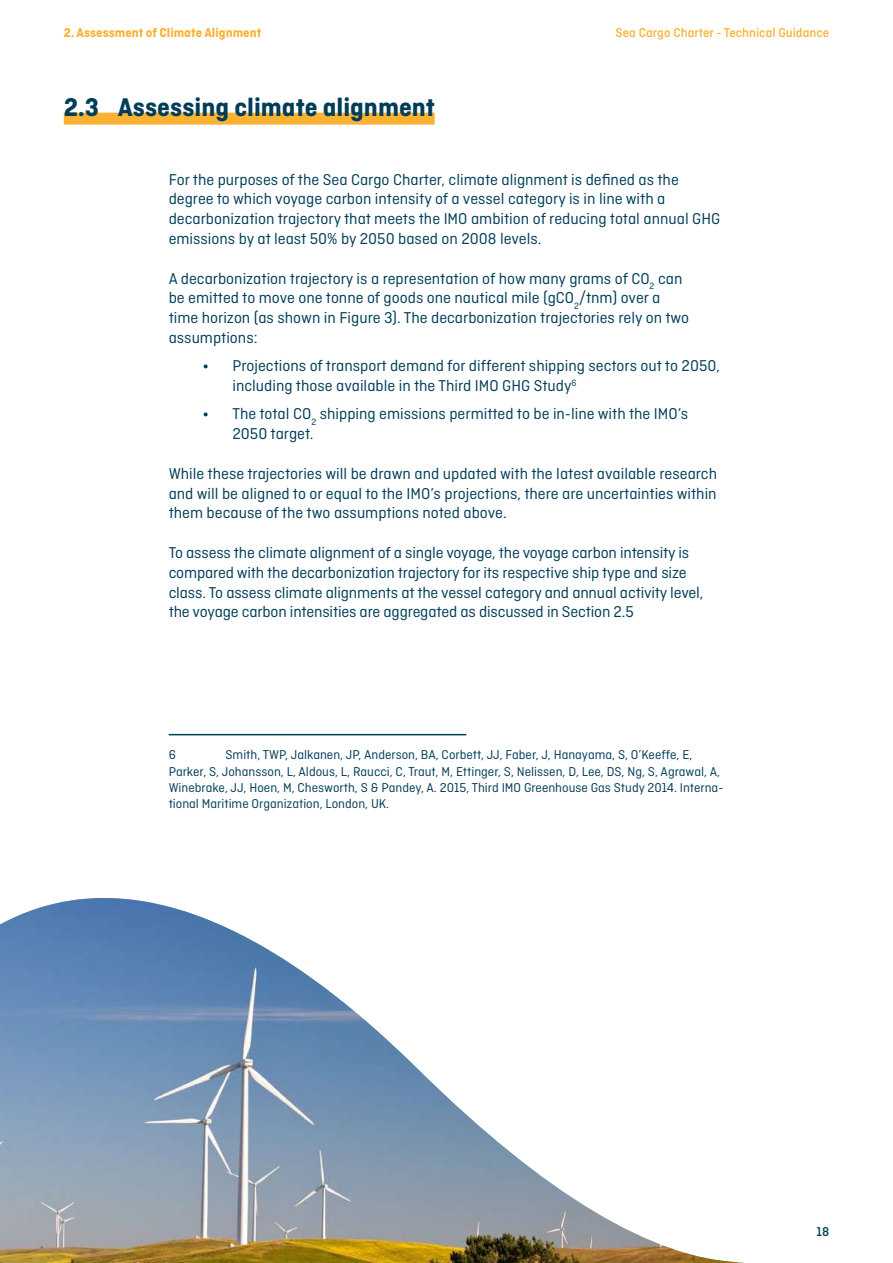
<style>
.page{position:relative;width:893px;height:1263px;background:#fff}
.page>*{position:absolute;margin:0;border:0;box-sizing:border-box;transform-origin:0 0}
.t1{font:700 27px "Ciutadella";color:#003d58}
.t2{font:16.5px/19.8px "Ciutadella";color:#003d58}
.t3{font:13.5px/16.2px "Ciutadella";color:#003d58}
.t4{font:500 13.5px "Ciutadella";color:#f9b234}
.t5{font:700 13.5px "Ciutadella";color:#f9b234}
.t6{font:500 13.5px "Ciutadella";color:#003d58}
.s1{font-weight:700}
</style>
<div class="page">
<hr style="left:169px;top:734px;width:297px;height:1px;background:#003d58">
<div style="left:64px;top:113px;width:371px;height:12px;background:#f9b234"></div>
<img style="left:0;top:898px;width:738px;height:365px">
<p class="t5" style="left:64px;top:25px;width:199px">2. Assessment of Climate Alignment</p>
<h1 class="t1" style="left:64px;top:91px;width:373px">2.3 Assessing climate alignment</h1>
<p class="t4" style="left:616px;top:25px;width:215px">Sea Cargo Charter - Technical Guidance</p>
<p class="t2" style="left:169px;top:169px;width:553px">For the purposes of the Sea Cargo Charter, climate alignment is defined as the degree to which voyage carbon intensity of a vessel category is in line with a decarbonization trajectory that meets the IMO ambition of reducing total annual GHG emissions by at least 50% by 2050 based on 2008 levels.</p>
<p class="t2" style="left:169px;top:268px;width:522px">A decarbonization trajectory is a representation of how many grams of CO<sub>2</sub> can be emitted to move one tonne of goods one nautical mile (gCO<sub>2</sub>/tnm) over a time horizon (as shown in Figure 3). The decarbonization trajectories rely on two assumptions:</p>
<p class="t2" style="left:232px;top:356px;width:489px;text-indent:-30px"><span class="s1">•</span> Projections of transport demand for different shipping sectors out to 2050, including those available in the Third IMO GHG Study<sup>6</sup></p>
<p class="t2" style="left:232px;top:404px;width:457px;text-indent:-30px"><span class="s1">•</span> The total CO<sub>2</sub> shipping emissions permitted to be in-line with the IMO’s<br>2050 target.</p>
<p class="t2" style="left:169px;top:463px;width:550px;text-align:justify">While these trajectories will be drawn and updated with the latest available research and will be aligned to or equal to the IMO’s projections, there are uncertainties within them because of the two assumptions noted above.</p>
<p class="t2" style="left:169px;top:543px;width:536px">To assess the climate alignment of a single voyage, the voyage carbon intensity is compared with the decarbonization trajectory for its respective ship type and size class. To assess climate alignments at the vessel category and annual activity level, the voyage carbon intensities are aggregated as discussed in Section 2.5</p>
<p class="t3" style="left:169px;top:747px;width:556px;text-indent:57px">Smith, TWP, Jalkanen, JP, Anderson, BA, Corbett, JJ, Faber, J, Hanayama, S, O’Keeffe, E, Parker, S, Johansson, L, Aldous, L, Raucci, C, Traut, M, Ettinger, S, Nelissen, D, Lee, DS, Ng, S, Agrawal, A, Winebrake, JJ, Hoen, M, Chesworth, S &amp; Pandey, A. 2015, Third IMO Greenhouse Gas Study 2014. Interna&shy;tional Maritime Organization, London, UK.</p>
<p class="t3" style="left:169px;top:747px;width:9px">6</p>
<p class="t6" style="left:816px;top:1224px;width:14px">18</p>
</div>
